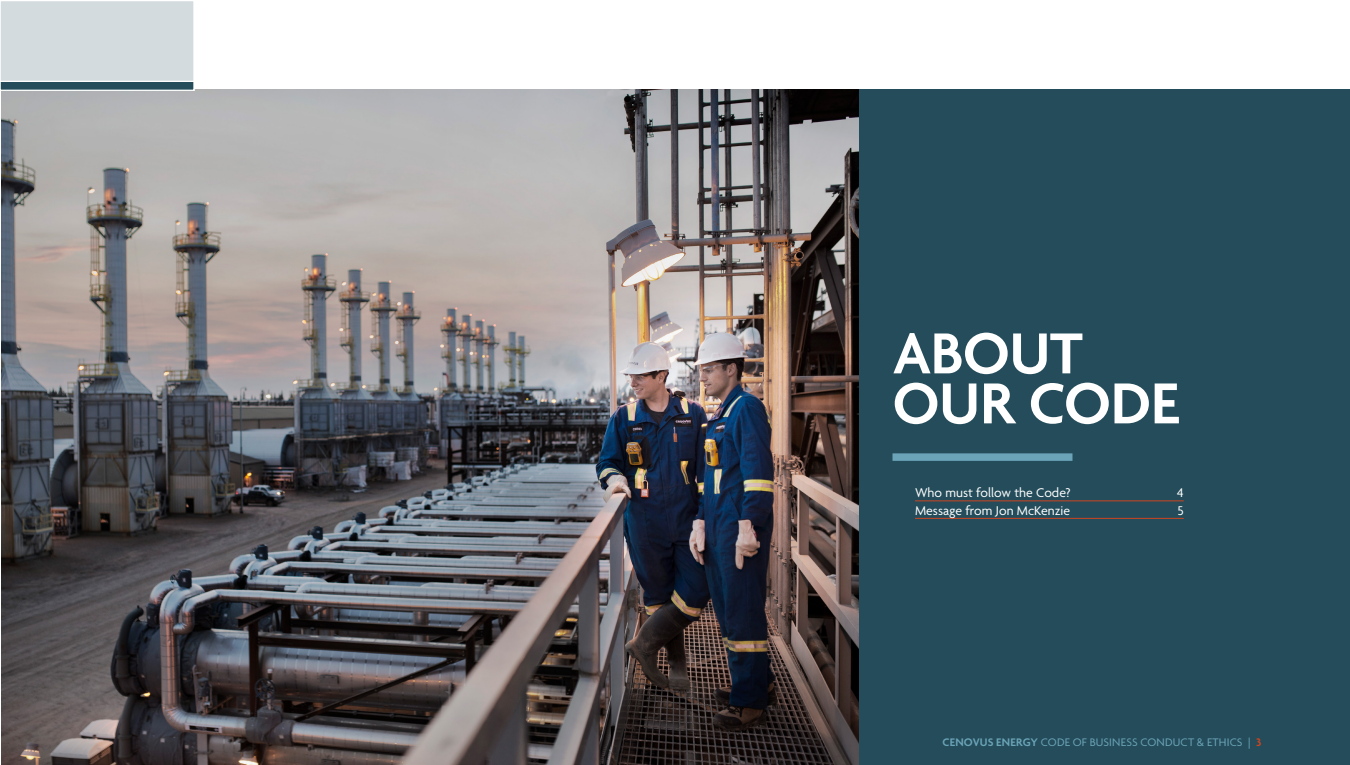
<style>
.page{position:relative;width:1350px;height:765px;background:#fff}
.page>*{position:absolute;margin:0;border:0;box-sizing:border-box;transform-origin:0 0}
.t1{font:600 62.5px/50px "Agenda";letter-spacing:-.005em;color:#fff}
.t2{font:13.75px "Agenda";color:#fff}
.t3{font:11.88px "Agenda";letter-spacing:.015em;color:#6ba4b8}
.s1{font-weight:600}
.s2{font-weight:600;color:#cf4520}
</style>
<div class="page">
<div style="left:859px;top:89px;width:491px;height:676px;background:#244c5a"></div>
<hr style="left:915px;top:501px;width:269px;height:1px;background:#cf4520">
<hr style="left:915px;top:518px;width:269px;height:1px;background:#cf4520">
<div style="left:892px;top:453px;width:180px;height:8px;background:#6ba4b8"></div>
<img style="left:1px;top:89px;width:858px;height:676px">
<svg style="left:0;top:1px;width:195px;height:91px;background:#c5d0d3"></svg>
<h1 class="t1" style="left:892px;top:332px;width:288px">ABOUT<br>OUR CODE</h1>
<p class="t2" style="left:915px;top:485px;width:157px">Who must follow the Code?</p>
<p class="t2" style="left:1177px;top:485px;width:8px">4</p>
<p class="t2" style="left:915px;top:503px;width:157px">Message from Jon McKenzie</p>
<p class="t2" style="left:1177px;top:503px;width:8px">5</p>
<p class="t3" style="left:942px;top:735px;width:320px"><span class="s1">CENOVUS ENERGY</span> CODE OF BUSINESS CONDUCT &amp; ETHICS | <span class="s2">3</span></p>
</div>
